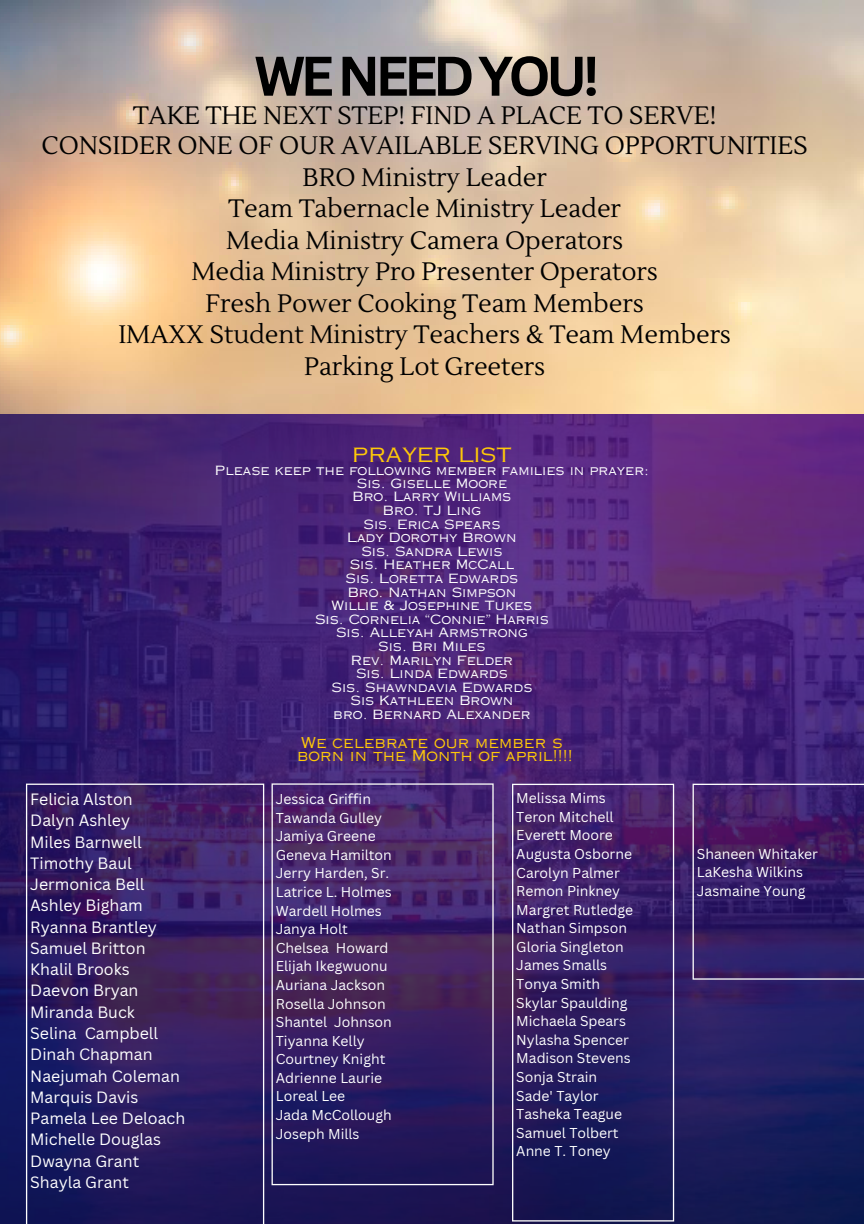
<style>
.page{position:relative;width:864px;height:1224px;background:#fff}
.page>*{position:absolute;margin:0;border:0;box-sizing:border-box;transform-origin:0 0}
.t1{font:700 54.6px "Canva Sans";letter-spacing:-.085em;color:#000}
.t2{font:25.2px/31.4px "Lustria";color:#000;text-align:center}
.t3{font:19.6px "Copperplate Gothic LT Pro 32 AB";color:#ffc908}
.t4{font:16px "Canva Sans";color:#fff}
.t5{font:14.8px/13.6px "Copperplate Gothic LT Pro 32 AB";color:#ffc908}
.t6{font:14px "Canva Sans";color:#fff}
.t7{font:12.6px "Copperplate Gothic LT Pro 32 AB";color:#fff}
</style>
<div class="page">
<img style="left:0;top:414px;width:864px;height:810px">
<img style="left:0;top:0;width:864px;height:414px">
<hr style="left:26px;top:785px;width:1px;height:439px;background:#fff">
<hr style="left:263px;top:785px;width:1px;height:439px;background:#fff">
<hr style="left:26px;top:784px;width:238px;height:1px;background:#fff">
<hr style="left:26px;top:1223px;width:238px;height:1px;background:#fff">
<hr style="left:272px;top:785px;width:1px;height:399px;background:#fff">
<hr style="left:492px;top:785px;width:2px;height:399px;background:#fff">
<hr style="left:272px;top:783px;width:222px;height:2px;background:#fff">
<hr style="left:272px;top:1184px;width:222px;height:1px;background:#fff">
<hr style="left:512px;top:785px;width:1px;height:435px;background:#fff">
<hr style="left:673px;top:785px;width:1px;height:435px;background:#fff">
<hr style="left:512px;top:784px;width:162px;height:1px;background:#fff">
<hr style="left:512px;top:1220px;width:162px;height:2px;background:#fff">
<hr style="left:693px;top:785px;width:1px;height:193px;background:#fff">
<hr style="left:863px;top:785px;width:1px;height:193px;background:#fff">
<hr style="left:693px;top:784px;width:171px;height:1px;background:#fff">
<hr style="left:693px;top:978px;width:171px;height:2px;background:#fff">
<h1 class="t1" style="left:254px;top:37px;width:347px">WENEEDYOU!</h1>
<p class="t2" style="left:42px;top:101px;width:768px">TAKE THE NEXT STEP! FIND A PLACE TO SERVE!<br>CONSIDER ONE OF OUR AVAILABLE SERVING OPPORTUNITIES BRO Ministry Leader<br>Team Tabernacle Ministry Leader<br>Media Ministry Camera Operators<br>Media Ministry Pro Presenter Operators<br>Fresh Power Cooking Team Members<br>IMAXX Student Ministry Teachers &amp; Team Members<br>Parking Lot Greeters</p>
<h2 class="t4" style="left:30px;top:788px;width:104px">Felicia Alston</h2>
<p class="t4" style="left:30px;top:809px;width:101px">Dalyn Ashley</p>
<p class="t4" style="left:30px;top:831px;width:113px">Miles Barnwell</p>
<p class="t4" style="left:30px;top:852px;width:103px">Timothy Baul</p>
<p class="t4" style="left:30px;top:873px;width:116px">Jermonica Bell</p>
<p class="t4" style="left:30px;top:894px;width:114px">Ashley Bigham</p>
<p class="t4" style="left:30px;top:916px;width:128px">Ryanna Brantley</p>
<p class="t4" style="left:30px;top:937px;width:117px">Samuel Britton</p>
<p class="t4" style="left:30px;top:958px;width:101px">Khalil Brooks</p>
<p class="t4" style="left:30px;top:979px;width:110px">Daevon Bryan</p>
<p class="t4" style="left:30px;top:1001px;width:106px">Miranda Buck</p>
<p class="t4" style="left:30px;top:1022px;width:130px">Selina Campbell</p>
<p class="t4" style="left:30px;top:1043px;width:124px">Dinah Chapman</p>
<p class="t4" style="left:30px;top:1064px;width:151px">Naejumah Coleman</p>
<p class="t4" style="left:30px;top:1086px;width:110px">Marquis Davis</p>
<p class="t4" style="left:30px;top:1107px;width:157px">Pamela Lee Deloach</p>
<p class="t4" style="left:30px;top:1128px;width:132px">Michelle Douglas</p>
<p class="t4" style="left:30px;top:1149px;width:110px">Dwayna Grant</p>
<p class="t4" style="left:30px;top:1171px;width:100px">Shayla Grant</p>
<p class="t3" style="left:352px;top:448px;width:161px">PRAYER LIST</p>
<p class="t7" style="left:215px;top:466px;width:436px">Please keep the following member families in prayer:</p>
<p class="t7" style="left:357px;top:479px;width:152px">Sis. Giselle Moore</p>
<p class="t7" style="left:353px;top:492px;width:160px">Bro. Larry Williams</p>
<p class="t7" style="left:383px;top:506px;width:100px">Bro. TJ Ling</p>
<p class="t7" style="left:363px;top:519px;width:139px">Sis. Erica Spears</p>
<p class="t7" style="left:347px;top:533px;width:171px">Lady Dorothy Brown</p>
<p class="t7" style="left:361px;top:547px;width:143px">Sis. Sandra Lewis</p>
<p class="t7" style="left:350px;top:560px;width:166px">Sis. Heather McCall</p>
<p class="t7" style="left:346px;top:574px;width:174px">Sis. Loretta Edwards</p>
<p class="t7" style="left:348px;top:587px;width:170px">Bro. Nathan Simpson</p>
<p class="t7" style="left:332px;top:601px;width:202px">Willie &amp; Josephine Tukes</p>
<p class="t7" style="left:315px;top:615px;width:235px">Sis. Cornelia “Connie” Harris</p>
<p class="t7" style="left:336px;top:628px;width:193px">Sis. Alleyah Armstrong</p>
<p class="t7" style="left:378px;top:642px;width:109px">Sis. Bri Miles</p>
<p class="t7" style="left:351px;top:655px;width:164px">Rev. Marilyn Felder</p>
<p class="t7" style="left:356px;top:669px;width:153px">Sis. Linda Edwards</p>
<p class="t7" style="left:332px;top:683px;width:202px">Sis. Shawndavia Edwards</p>
<p class="t7" style="left:350px;top:696px;width:165px">Sis Kathleen Brown</p>
<p class="t7" style="left:333px;top:710px;width:199px">bro. Bernard Alexander</p>
<p class="t5" style="left:297px;top:738px;width:277px">We celebrate our member s born in the Month of april!!!!</p>
<p class="t6" style="left:276px;top:789px;width:97px">Jessica Griffin</p>
<p class="t6" style="left:276px;top:808px;width:108px">Tawanda Gulley</p>
<p class="t6" style="left:276px;top:826px;width:101px">Jamiya Greene</p>
<p class="t6" style="left:276px;top:845px;width:117px">Geneva Hamilton</p>
<p class="t6" style="left:276px;top:863px;width:115px">Jerry Harden, Sr.</p>
<p class="t6" style="left:276px;top:882px;width:117px">Latrice L. Holmes</p>
<p class="t6" style="left:276px;top:901px;width:108px">Wardell Holmes</p>
<p class="t6" style="left:276px;top:919px;width:74px">Janya Holt</p>
<p class="t6" style="left:276px;top:938px;width:114px">Chelsea Howard</p>
<p class="t6" style="left:276px;top:956px;width:113px">Elijah Ikegwuonu</p>
<p class="t6" style="left:276px;top:975px;width:111px">Auriana Jackson</p>
<p class="t6" style="left:276px;top:994px;width:111px">Rosella Johnson</p>
<p class="t6" style="left:276px;top:1012px;width:118px">Shantel Johnson</p>
<p class="t6" style="left:276px;top:1031px;width:90px">Tiyanna Kelly</p>
<p class="t6" style="left:276px;top:1049px;width:111px">Courtney Knight</p>
<p class="t6" style="left:276px;top:1068px;width:108px">Adrienne Laurie</p>
<p class="t6" style="left:276px;top:1087px;width:71px">Loreal Lee</p>
<p class="t6" style="left:276px;top:1105px;width:117px">Jada McCollough</p>
<p class="t6" style="left:276px;top:1124px;width:85px">Joseph Mills</p>
<p class="t6" style="left:516px;top:788px;width:91px">Melissa Mims</p>
<p class="t6" style="left:516px;top:807px;width:99px">Teron Mitchell</p>
<p class="t6" style="left:516px;top:825px;width:98px">Everett Moore</p>
<p class="t6" style="left:516px;top:844px;width:117px">Augusta Osborne</p>
<p class="t6" style="left:516px;top:863px;width:105px">Carolyn Palmer</p>
<p class="t6" style="left:516px;top:881px;width:105px">Remon Pinkney</p>
<p class="t6" style="left:516px;top:900px;width:118px">Margret Rutledge</p>
<p class="t6" style="left:516px;top:918px;width:112px">Nathan Simpson</p>
<p class="t6" style="left:516px;top:937px;width:109px">Gloria Singleton</p>
<p class="t6" style="left:516px;top:956px;width:92px">James Smalls</p>
<p class="t6" style="left:516px;top:974px;width:85px">Tonya Smith</p>
<p class="t6" style="left:516px;top:993px;width:113px">Skylar Spaulding</p>
<p class="t6" style="left:516px;top:1011px;width:111px">Michaela Spears</p>
<p class="t6" style="left:516px;top:1030px;width:114px">Nylasha Spencer</p>
<p class="t6" style="left:516px;top:1048px;width:116px">Madison Stevens</p>
<p class="t6" style="left:516px;top:1067px;width:82px">Sonja Strain</p>
<p class="t6" style="left:516px;top:1086px;width:84px">Sade' Taylor</p>
<p class="t6" style="left:516px;top:1104px;width:107px">Tasheka Teague</p>
<p class="t6" style="left:516px;top:1123px;width:104px">Samuel Tolbert</p>
<p class="t6" style="left:516px;top:1141px;width:96px">Anne T. Toney</p>
<p class="t6" style="left:697px;top:844px;width:123px">Shaneen Whitaker</p>
<p class="t6" style="left:697px;top:863px;width:108px">LaKesha Wilkins</p>
<p class="t6" style="left:697px;top:881px;width:110px">Jasmaine Young</p>
</div>
